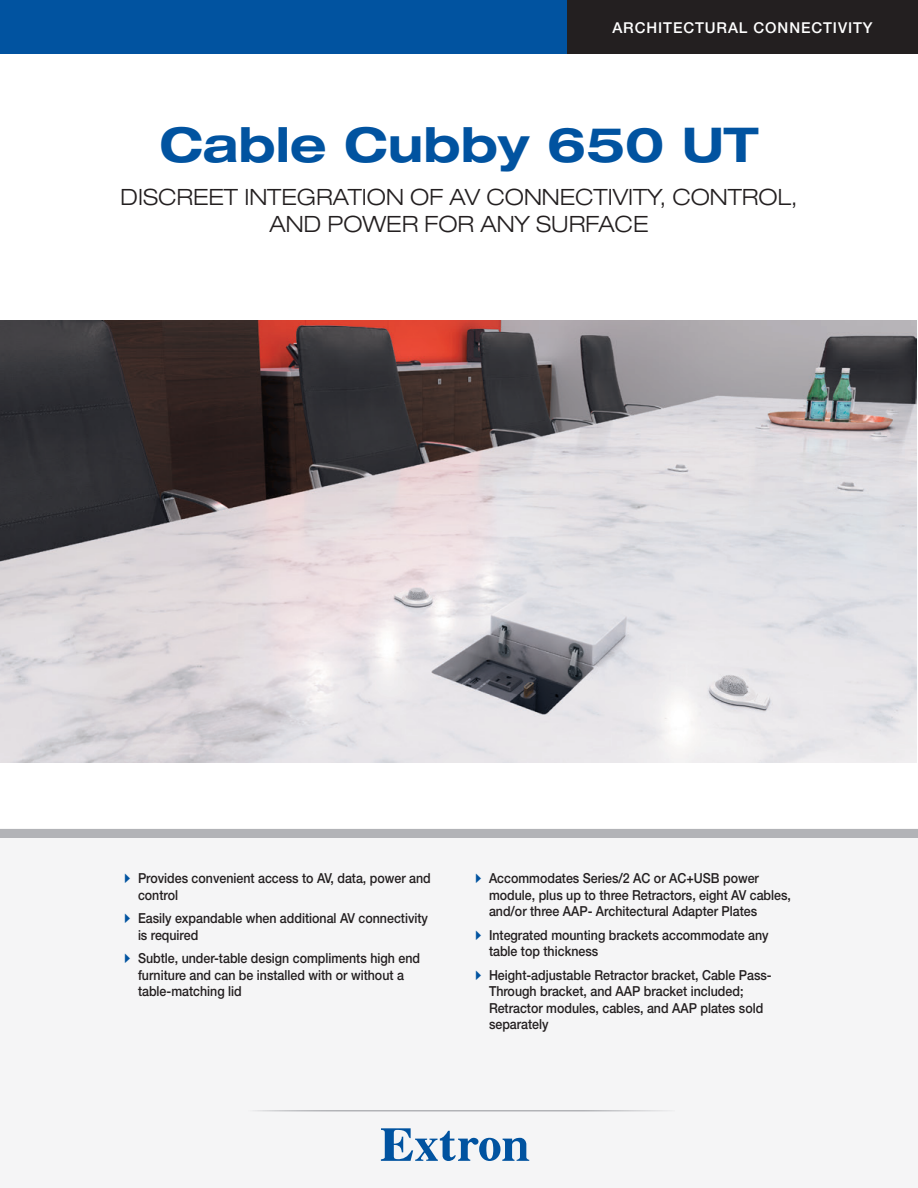
<style>
.page{position:relative;width:918px;height:1188px;background:#fff}
.page>*{position:absolute;margin:0;border:0;box-sizing:border-box;transform-origin:0 0}
.cover_product_name{font:700 expanded 48px "Helvetica Neue LT Std";color:#0153a0}
.cover_product_subti{font:300 expanded 22.5px/27px "Helvetica Neue LT Std";color:#231f20;text-align:center}
.cover_category{font:500 15px "Helvetica Neue LT Std";letter-spacing:.06em;color:#fff}
.t1{font:500 13.8px/16.5px "Helvetica Neue LT Std";color:#231f20;scale:.9 1}
.s1{font-family:"Quick Type Pi";font-weight:400;color:#0153a0}
</style>
<div class="page">
<div style="left:0;top:0;width:581px;height:54px;background:#0153a0"></div>
<div style="left:567px;top:0;width:351px;height:54px;background:#231f20"></div>
<div style="left:0;top:829px;width:918px;height:9px;background:#b2b3b7"></div>
<div style="left:0;top:839px;width:918px;height:349px;background:#f5f5f6"></div>
<svg style="left:381px;top:1128px;width:148px;height:33px"></svg>
<hr style="left:243px;top:1110px;width:432px;height:2px;background:#b2b3b7">
<img style="left:0;top:321px;width:916px;height:442px">
<p class="cover_category" style="left:612px;top:19px;width:262px">ARCHITECTURAL CONNECTIVITY</p>
<p class="cover_product_name" style="left:159px;top:115px;width:601px">Cable Cubby 650 UT</p>
<p class="cover_product_subti" style="left:121px;top:183px;width:678px">DISCREET INTEGRATION OF AV CONNECTIVITY, CONTROL,<br>AND POWER FOR ANY SURFACE</p>
<p class="t1" style="left:138px;top:870px;width:327px;text-indent:-14px"><span class="s1">A</span> Provides convenient access to AV, data, power and control</p>
<p class="t1" style="left:138px;top:910px;width:324px;text-indent:-14px"><span class="s1">A</span> Easily expandable when additional AV connectivity is required</p>
<p class="t1" style="left:138px;top:950px;width:315px;text-indent:-14px"><span class="s1">A</span> Subtle, under-table design compliments high end furniture and can be installed with or without a table-matching lid</p>
<p class="t1" style="left:489px;top:870px;width:337px;text-indent:-14px"><span class="s1">A</span> Accommodates Series/2 AC or AC+USB power module, plus up to three Retractors, eight AV cables, and/or three AAP- Architectural Adapter Plates</p>
<p class="t1" style="left:489px;top:926px;width:312px;text-indent:-14px"><span class="s1">A</span> Integrated mounting brackets accommodate any table top thickness</p>
<p class="t1" style="left:489px;top:966px;width:316px;text-indent:-14px"><span class="s1">A</span> Height-adjustable Retractor bracket, Cable Pass-Through bracket, and AAP bracket included; Retractor modules, cables, and AAP plates sold separately</p>
</div>
